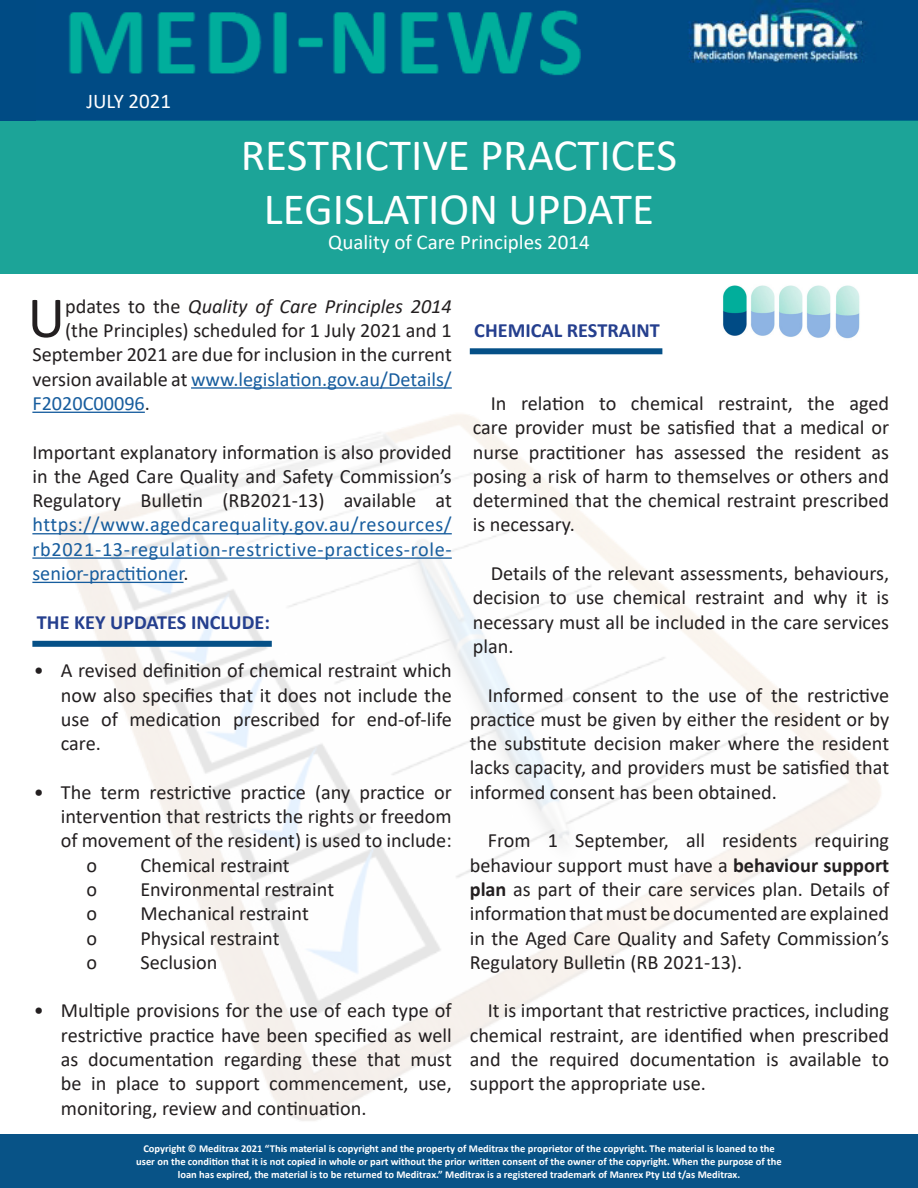
<style>
.page{position:relative;width:918px;height:1188px;background:#fff}
.page>*{position:absolute;margin:0;border:0;box-sizing:border-box;transform-origin:0 0}
.t1{font:58.5px "Calibri";color:#231f20}
.t2{font:45px "Calibri";color:#fff}
.t3{font:21px "Calibri";color:#fff}
.t4{font:20.25px/24.3px "Calibri";color:#231f20;text-align:justify}
.t5{font:20.25px "Calibri";color:#175d9e}
.t6{font:italic 20.25px "Calibri";color:#231f20}
.t7{font:700 20.25px "Calibri";color:#253f8e}
.t8{font:700 10.5px "Calibri";color:#fff}
.s1{font-style:normal}
.s2{color:#231f20}
.s3{color:#175d9e}
.s4{font-weight:700}
</style>
<div class="page">
<img style="left:32px;top:348px;width:849px;height:773px">
<div style="left:0;top:0;width:918px;height:121px;background:#004b84"></div>
<img style="left:36px;top:10px;width:882px;height:111px">
<hr style="left:191px;top:387px;width:261px;height:2px;background:#175d9e">
<hr style="left:32px;top:412px;width:113px;height:1px;background:#175d9e">
<hr style="left:32px;top:533px;width:420px;height:1px;background:#175d9e">
<hr style="left:32px;top:557px;width:420px;height:2px;background:#175d9e">
<hr style="left:32px;top:582px;width:152px;height:1px;background:#175d9e">
<div style="left:0;top:1134px;width:918px;height:54px;background:#085387"></div>
<div style="left:0;top:121px;width:918px;height:152px;background:#1ca498"></div>
<img style="left:723px;top:285px;width:137px;height:54px">
<div style="left:32px;top:641px;width:240px;height:6px;background:#055087"></div>
<img style="left:680px;top:0;width:220px;height:77px">
<div style="left:470px;top:348px;width:192px;height:6px;background:#055087"></div>
<p class="t3" style="left:86px;top:86px;width:86px">JULY 2021</p>
<p class="t2" style="left:241px;top:124px;width:438px">RESTRICTIVE PRACTICES</p>
<p class="t2" style="left:264px;top:178px;width:392px">LEGISLATION UPDATE</p>
<p class="t3" style="left:328px;top:227px;width:263px">Quality of Care Principles 2014</p>
<p class="t1" style="left:28px;top:277px;width:39px">U</p>
<p class="t6" style="left:65px;top:292px;width:388px"><span class="s1">pdates to the</span> Quality of Care Principles 2014</p>
<p class="t4" style="left:65px;top:318px;width:388px">(the Principles) scheduled for 1 July 2021 and 1</p>
<p class="t4" style="left:32px;top:342px;width:421px">September 2021 are due for inclusion in the current</p>
<p class="t5" style="left:32px;top:365px;width:421px"><span class="s2">version available at</span> www.legislation.gov.au/Details/</p>
<p class="t5" style="left:32px;top:389px;width:119px">F2020C00096<span class="s2">.</span></p>
<p class="t4" style="left:32px;top:439px;width:421px">Important explanatory information is also provided in the Aged Care Quality and Safety Commission’s Regulatory Bulletin (RB2021-13) available at <span class="s3">https://www.agedcarequality.gov.au/resources/ rb2021-13-regulation-restrictive-practices-role&shy;senior-practitioner</span>.</p>
<p class="t7" style="left:37px;top:608px;width:235px">THE KEY UPDATES INCLUDE:</p>
<p class="t4" style="left:61px;top:658px;width:392px;text-indent:-27px">• A revised definition of chemical restraint which now also specifies that it does not include the use of medication prescribed for end-of-life care.</p>
<p class="t4" style="left:61px;top:779px;width:392px;text-indent:-27px">• The term restrictive practice (any practice or intervention that restricts the rights or freedom of movement of the resident) is used to include:</p>
<p class="t4" style="left:86px;top:852px;width:12px">o</p>
<p class="t4" style="left:140px;top:852px;width:151px">Chemical restraint</p>
<p class="t4" style="left:86px;top:877px;width:12px">o</p>
<p class="t4" style="left:140px;top:877px;width:195px">Environmental restraint</p>
<p class="t4" style="left:86px;top:901px;width:12px">o</p>
<p class="t4" style="left:140px;top:901px;width:170px">Mechanical restraint</p>
<p class="t4" style="left:86px;top:925px;width:12px">o</p>
<p class="t4" style="left:140px;top:925px;width:141px">Physical restraint</p>
<p class="t4" style="left:86px;top:950px;width:12px">o</p>
<p class="t4" style="left:140px;top:950px;width:79px">Seclusion</p>
<p class="t4" style="left:61px;top:998px;width:392px;text-indent:-27px">• Multiple provisions for the use of each type of restrictive practice have been specified as well as documentation regarding these that must be in place to support commencement, use, monitoring, review and continuation.</p>
<p class="t7" style="left:474px;top:316px;width:187px">CHEMICAL RESTRAINT</p>
<p class="t4" style="left:473px;top:391px;width:418px;text-indent:18px">In relation to chemical restraint, the aged care provider must be satisfied that a medical or nurse practitioner has assessed the resident as posing a risk of harm to themselves or others and determined that the chemical restraint prescribed is necessary.</p>
<p class="t4" style="left:473px;top:561px;width:418px;text-indent:18px">Details of the relevant assessments, behaviours, decision to use chemical restraint and why it is necessary must all be included in the care services plan.</p>
<p class="t4" style="left:470px;top:682px;width:421px;text-indent:18px">Informed consent to the use of the restrictive practice must be given by either the resident or by the substitute decision maker where the resident lacks capacity, and providers must be satisfied that informed consent has been obtained.</p>
<p class="t4" style="left:470px;top:828px;width:421px;text-indent:18px">From 1 September, all residents requiring behaviour support must have a <span class="s4">behaviour support plan</span> as part of their care services plan. Details of information that must be documented are explained in the Aged Care Quality and Safety Commission’s Regulatory Bulletin (RB 2021-13).</p>
<p class="t4" style="left:470px;top:998px;width:421px;text-indent:18px">It is important that restrictive practices, including chemical restraint, are identified when prescribed and the required documentation is available to support the appropriate use.</p>
<p class="t8" style="left:143px;top:1141px;width:633px">Copyright © Meditrax 2021 “This material is copyright and the property of Meditrax the proprietor of the copyright. The material is loaned to the</p>
<p class="t8" style="left:136px;top:1154px;width:647px">user on the condition that it is not copied in whole or part without the prior written consent of the owner of the copyright. When the purpose of the</p>
<p class="t8" style="left:178px;top:1167px;width:564px">loan has expired, the material is to be returned to Meditrax.” Meditrax is a registered trademark of Manrex Pty Ltd t/as Meditrax.</p>
</div>
